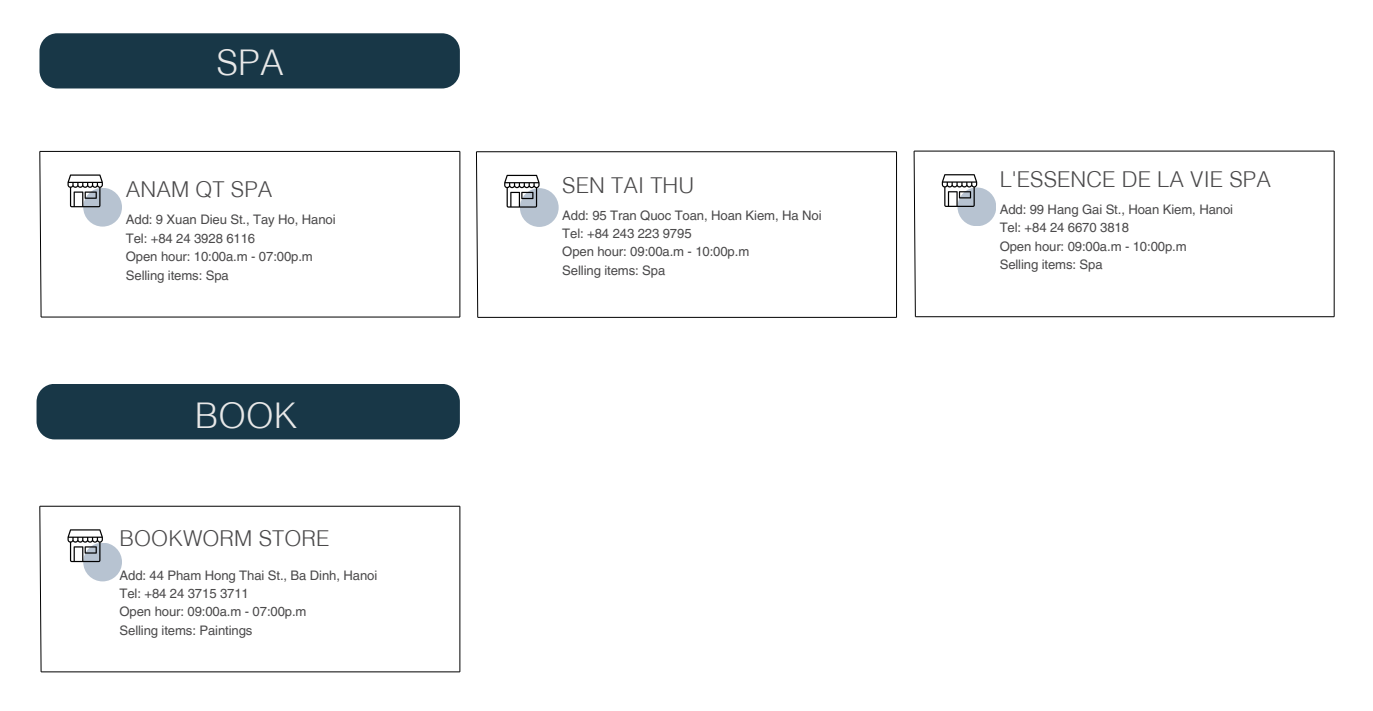
<style>
.page{position:relative;width:1373px;height:711px;background:#fff}
.page>*{position:absolute;margin:0;border:0;box-sizing:border-box;transform-origin:0 0}
.t1{font:300 35.44px "Helvetica LT Thai";letter-spacing:.005em;color:#e8e8e8}
.t2{font:300 21.88px "Helvetica LT Thai";letter-spacing:.005em;color:#4a494a}
.t3{font:13.12px/18.4px "Helvetica LT Pro";letter-spacing:-.01em;color:#4a494a}
</style>
<div class="page">
<hr style="left:40px;top:151px;width:420px;height:1px;background:#000">
<hr style="left:41px;top:317px;width:419px;height:1px;background:#000">
<svg style="left:39px;top:151px;width:3px;height:167px"></svg>
<hr style="left:460px;top:151px;width:1px;height:166px;background:#000">
<div style="left:83px;top:188px;width:39px;height:39px;background:#b7c3d1;border-radius:50%"></div>
<svg style="left:67px;top:174px;width:36px;height:33px"></svg>
<hr style="left:476px;top:151px;width:420px;height:1px;background:#000">
<hr style="left:478px;top:317px;width:418px;height:1px;background:#000">
<svg style="left:476px;top:151px;width:2px;height:167px"></svg>
<hr style="left:896px;top:152px;width:1px;height:165px;background:#000">
<div style="left:520px;top:188px;width:39px;height:39px;background:#b7c3d1;border-radius:50%"></div>
<svg style="left:504px;top:175px;width:36px;height:33px"></svg>
<hr style="left:914px;top:151px;width:420px;height:1px;background:#000">
<hr style="left:915px;top:316px;width:419px;height:1px;background:#000">
<svg style="left:913px;top:150px;width:3px;height:167px"></svg>
<hr style="left:1334px;top:151px;width:1px;height:166px;background:#000">
<div style="left:957px;top:187px;width:39px;height:39px;background:#b7c3d1;border-radius:50%"></div>
<svg style="left:942px;top:174px;width:35px;height:33px"></svg>
<div style="left:39px;top:33px;width:421px;height:55px;background:#183747;border-radius:18px"></div>
<div style="left:37px;top:384px;width:423px;height:55px;background:#183747;border-radius:18px"></div>
<hr style="left:40px;top:506px;width:420px;height:1px;background:#000">
<hr style="left:41px;top:671px;width:419px;height:1px;background:#000">
<svg style="left:39px;top:505px;width:3px;height:167px"></svg>
<hr style="left:460px;top:506px;width:1px;height:166px;background:#000">
<div style="left:83px;top:542px;width:39px;height:39px;background:#b7c3d1;border-radius:50%"></div>
<svg style="left:67px;top:529px;width:36px;height:33px"></svg>
<h1 class="t1" style="left:217px;top:42px;width:69px">SPA</h1>
<h2 class="t2" style="left:126px;top:177px;width:148px">ANAM QT SPA</h2>
<p class="t3" style="left:126px;top:212px;width:211px">Add: 9 Xuan Dieu St., Tay Ho, Hanoi<br>Tel: +84 24 3928 6116<br>Open hour: 10:00a.m - 07:00p.m<br>Selling items: Spa</p>
<h1 class="t1" style="left:195px;top:395px;width:104px">BOOK</h1>
<h2 class="t2" style="left:120px;top:526px;width:211px">BOOKWORM STORE</h2>
<p class="t3" style="left:120px;top:567px;width:259px">Add: 44 Pham Hong Thai St., Ba Dinh, Hanoi<br>Tel: +84 24 3715 3711<br>Open hour: 09:00a.m - 07:00p.m<br>Selling items: Paintings</p>
<h2 class="t2" style="left:562px;top:172px;width:133px">SEN TAI THU</h2>
<p class="t3" style="left:562px;top:207px;width:261px">Add: 95 Tran Quoc Toan, Hoan Kiem, Ha Noi<br>Tel: +84 243 223 9795<br>Open hour: 09:00a.m - 10:00p.m<br>Selling items: Spa</p>
<h2 class="t2" style="left:1000px;top:166px;width:273px">L'ESSENCE DE LA VIE SPA</h2>
<p class="t3" style="left:1000px;top:201px;width:235px">Add: 99 Hang Gai St., Hoan Kiem, Hanoi<br>Tel: +84 24 6670 3818<br>Open hour: 09:00a.m - 10:00p.m<br>Selling items: Spa</p>
</div>
